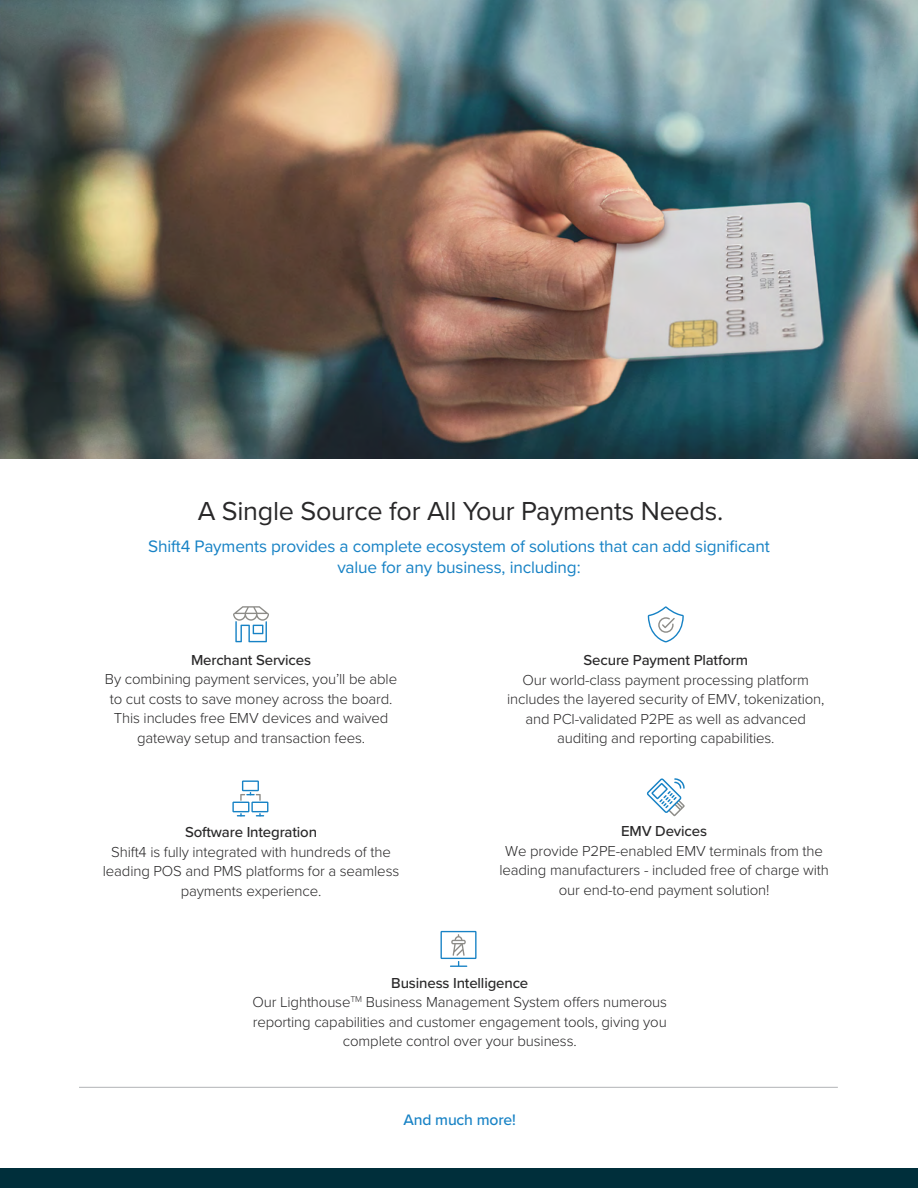
<style>
.page{position:relative;width:918px;height:1188px;background:#fff}
.page>*{position:absolute;margin:0;border:0;box-sizing:border-box;transform-origin:0 0}
.t1{font:27px "Proxima Nova";letter-spacing:-.01em;color:#292829}
.t2{font:17.25px/21px "Proxima Nova";letter-spacing:-.01em;color:#1782c5;text-align:center}
.t3{font:500 15.75px "Proxima Nova";letter-spacing:-.01em;color:#1782c5}
.t4{font:300 15px/19.5px "Proxima Nova";letter-spacing:-.01em;color:#292829;text-align:center}
.t5{font:500 15px "Proxima Nova";letter-spacing:-.01em;color:#292829}
.s1{font-weight:500}
</style>
<div class="page">
<img style="left:0;top:0;width:918px;height:459px">
<svg style="left:233px;top:606px;width:36px;height:36px"></svg>
<svg style="left:648px;top:606px;width:36px;height:36px"></svg>
<svg style="left:441px;top:931px;width:36px;height:36px"></svg>
<svg style="left:232px;top:780px;width:36px;height:36px"></svg>
<svg style="left:647px;top:778px;width:38px;height:38px"></svg>
<div style="left:0;top:1169px;width:918px;height:19px;background:#002f3b"></div>
<hr style="left:79px;top:1087px;width:759px;height:1px;background:#b1b4b6">
<h1 class="t1" style="left:198px;top:491px;width:527px">A Single Source for All Your Payments Needs.</h1>
<p class="t2" style="left:148px;top:535px;width:623px">Shift4 Payments provides a complete ecosystem of solutions that can add significant value for any business, including:</p>
<p class="t5" style="left:191px;top:648px;width:122px">Merchant Services</p>
<p class="t4" style="left:105px;top:669px;width:294px">By combining payment services, you’ll be able to cut costs to save money across the board.<br>This includes free EMV devices and waived gateway setup and transaction fees.</p>
<p class="t5" style="left:185px;top:821px;width:133px">Software Integration</p>
<p class="t4" style="left:103px;top:841px;width:298px">Shift4 is fully integrated with hundreds of the leading POS and PMS platforms for a seamless payments experience.</p>
<p class="t5" style="left:584px;top:649px;width:166px">Secure Payment Platform</p>
<p class="t4" style="left:507px;top:669px;width:319px">Our world-class payment processing platform includes the layered security of EMV, tokenization, and PCI-validated P2PE as well as advanced auditing and reporting capabilities.</p>
<p class="t5" style="left:621px;top:820px;width:88px">EMV Devices</p>
<p class="t4" style="left:499px;top:840px;width:331px">We provide P2PE-enabled EMV terminals from the leading manufacturers - included free of charge with our end-to-end payment solution!</p>
<p class="t4" style="left:253px;top:972px;width:416px"><span class="s1">Business Intelligence<br></span>Our Lighthouse<sup>TM</sup> Business Management System offers numerous reporting capabilities and customer engagement tools, giving you complete control over your business.</p>
<p class="t3" style="left:403px;top:1108px;width:114px">And much more!</p>
</div>
